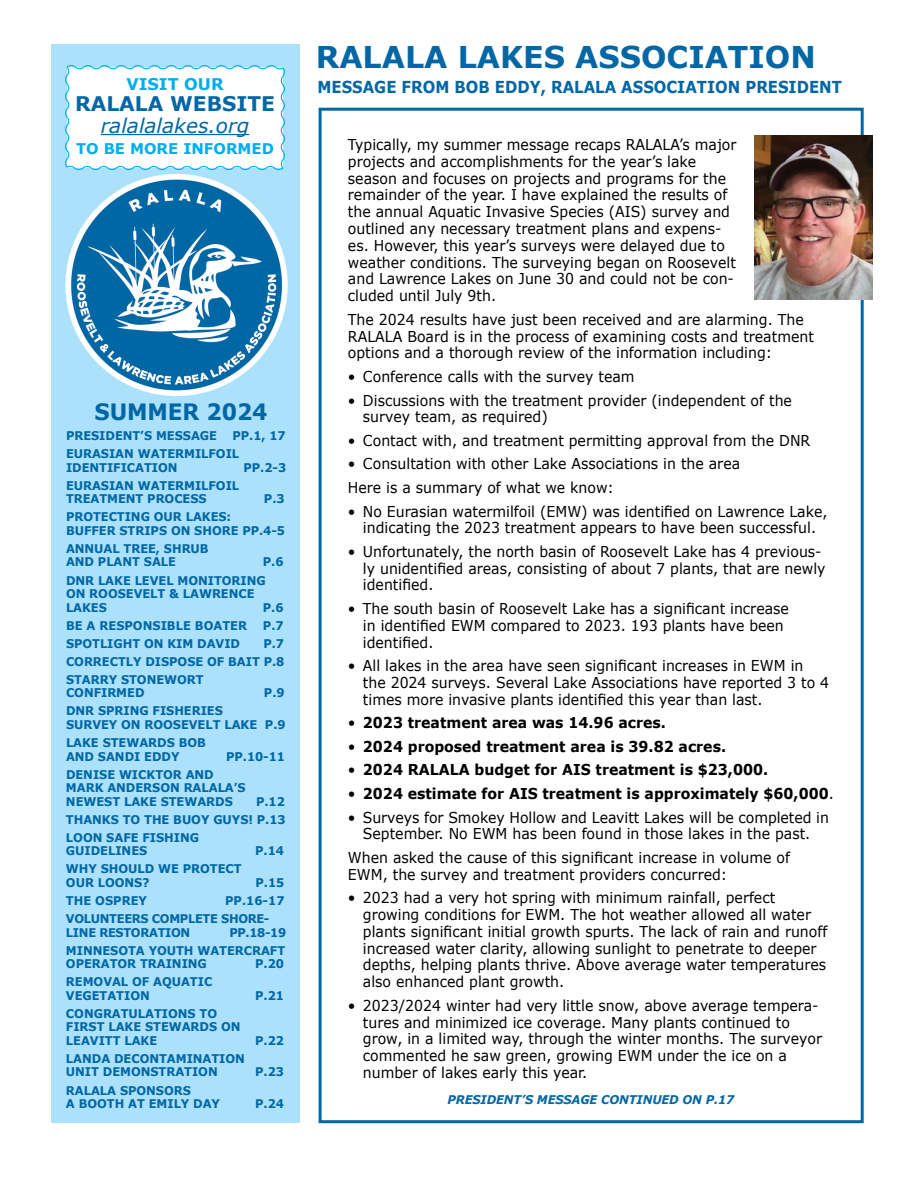
<style>
.page{position:relative;width:918px;height:1188px;background:#fff}
.page>*{position:absolute;margin:0;border:0;box-sizing:border-box;transform-origin:0 0}
.t1{font:700 30px "Verdana";color:#0367a5}
.t2{font:700 22.5px "Verdana";letter-spacing:-.005em;color:#0367a5;scale:.96 1}
.t3{font:italic 20.1px "Verdana";color:#0367a5}
.t4{font:700 20.1px "Verdana";color:#0367a5}
.t5{font:700 16.5px "Verdana";color:#0367a5;scale:.9 1}
.t6{font:700 16.05px "Verdana";color:#00aeef}
.t7{font:15px/16.8px "Verdana";color:#000;scale:.94 1}
.t8{font:700 15px "Verdana";color:#000;scale:.94 1}
.t9{font:700 14.7px "Verdana";color:#00aeef}
.t10{font:700 12px/13.5px "Verdana";letter-spacing:-.005em;color:#0367a5;scale:.96 1}
.t11{font:700 12px/18.1px "Verdana";letter-spacing:-.03em;color:#0367a5;scale:.96 1}
.t12{font:italic 700 12px "Verdana";letter-spacing:-.01em;color:#0367a5;scale:.96 1}
.s1{font-weight:400}
</style>
<div class="page">
<div style="left:319px;top:108px;width:545px;height:1015px;border:3px solid #0367a5"></div>
<div style="left:51px;top:45px;width:248px;height:1078px;background:#abe1fa"></div>
<svg style="left:65px;top:65px;width:220px;height:105px;background:#f1fafd"></svg>
<img style="left:754px;top:136px;width:118px;height:164px">
<img style="left:65px;top:174px;width:222px;height:221px">
<h1 class="t1" style="left:316px;top:37px;width:501px">RALALA LAKES ASSOCIATION</h1>
<p class="t6" style="left:126px;top:74px;width:99px">VISIT OUR</p>
<p class="t5" style="left:317px;top:77px;width:584px">MESSAGE FROM BOB EDDY, RALALA ASSOCIATION PRESIDENT</p>
<h3 class="t4" style="left:75px;top:91px;width:201px">RALALA WEBSITE</h3>
<h3 class="t3" style="left:101px;top:113px;width:150px">ralalalakes.org</h3>
<p class="t9" style="left:76px;top:139px;width:199px">TO BE MORE INFORMED</p>
<p class="t7" style="left:348px;top:136px;width:415px">Typically, my summer message recaps RALALA’s major projects and accomplishments for the year’s lake season and focuses on projects and programs for the remainder of the year. I have explained the results of the annual Aquatic Invasive Species (AIS) survey and outlined any necessary treatment plans and expens&shy;es. However, this year’s surveys were delayed due to weather conditions. The surveying began on Roosevelt and Lawrence Lakes on June 30 and could not be con&shy;cluded until July 9th.</p>
<p class="t7" style="left:348px;top:311px;width:497px">The 2024 results have just been received and are alarming. The<br>RALALA Board is in the process of examining costs and treatment options and a thorough review of the information including:</p>
<p class="t7" style="left:348px;top:368px;width:306px">• Conference calls with the survey team</p>
<p class="t7" style="left:363px;top:392px;width:458px;text-indent:-15px">• Discussions with the treatment provider (independent of the survey team, as required)</p>
<p class="t7" style="left:348px;top:432px;width:494px">• Contact with, and treatment permitting approval from the DNR</p>
<p class="t7" style="left:348px;top:452px;width:419px;line-height:23.5px">• Consultation with other Lake Associations in the area<br>Here is a summary of what we know:</p>
<p class="t7" style="left:348px;top:503px;width:512px;text-align:center">• No Eurasian watermilfoil (EMW) was identified on Lawrence Lake, indicating the 2023 treatment appears to have been successful.</p>
<p class="t7" style="left:363px;top:543px;width:494px;text-indent:-15px">• Unfortunately, the north basin of Roosevelt Lake has 4 previous&shy;ly unidentified areas, consisting of about 7 plants, that are newly identified.</p>
<p class="t7" style="left:363px;top:600px;width:455px;text-indent:-15px">• The south basin of Roosevelt Lake has a significant increase in identified EWM compared to 2023. 193 plants have been identified.</p>
<p class="t7" style="left:363px;top:658px;width:497px;text-indent:-15px">• All lakes in the area have seen significant increases in EWM in the 2024 surveys. Several Lake Associations have reported 3 to 4 times more invasive plants identified this year than last.</p>
<p class="t8" style="left:348px;top:713px;width:340px"><span class="s1">•</span> 2023 treatment area was 14.96 acres.</p>
<p class="t8" style="left:348px;top:737px;width:404px"><span class="s1">•</span> 2024 proposed treatment area is 39.82 acres.</p>
<p class="t8" style="left:348px;top:760px;width:449px"><span class="s1">•</span> 2024 RALALA budget for AIS treatment is $23,000.</p>
<p class="t8" style="left:348px;top:784px;width:519px"><span class="s1">•</span> 2024 estimate for AIS treatment is approximately $60,000<span class="s1">.</span></p>
<p class="t7" style="left:348px;top:809px;width:513px;text-align:center">• Surveys for Smokey Hollow and Leavitt Lakes will be completed in<br>September. No EWM has been found in those lakes in the past.</p>
<p class="t7" style="left:348px;top:849px;width:472px">When asked the cause of this significant increase in volume of<br>EWM, the survey and treatment providers concurred:</p>
<p class="t7" style="left:363px;top:890px;width:496px;text-indent:-15px">• 2023 had a very hot spring with minimum rainfall, perfect growing conditions for EWM. The hot weather allowed all water plants significant initial growth spurts. The lack of rain and runoff increased water clarity, allowing sunlight to penetrate to deeper depths, helping plants thrive. Above average water temperatures also enhanced plant growth.</p>
<p class="t7" style="left:363px;top:997px;width:490px;text-indent:-15px">• 2023/2024 winter had very little snow, above average tempera&shy;tures and minimized ice coverage. Many plants continued to grow, in a limited way, through the winter months. The surveyor commented he saw green, growing EWM under the ice on a number of lakes early this year.</p>
<h2 class="t2" style="left:94px;top:396px;width:182px">SUMMER 2024</h2>
<p class="t10" style="left:66px;top:429px;width:159px">PRESIDENT’S MESSAGE</p>
<p class="t10" style="left:66px;top:427px;width:230px;line-height:18.1px;text-indent:167px">PP.1, 17<br>EURASIAN WATERMILFOIL</p>
<p class="t10" style="left:66px;top:461px;width:118px">IDENTIFICATION</p>
<p class="t10" style="left:244px;top:461px;width:46px">PP.2-3</p>
<p class="t10" style="left:66px;top:479px;width:182px">EURASIAN WATERMILFOIL<br>TREATMENT PROCESS</p>
<p class="t10" style="left:264px;top:492px;width:23px">P.3</p>
<p class="t10" style="left:66px;top:510px;width:230px">PROTECTING OUR LAKES:<br>BUFFER STRIPS ON SHORE PP.4-5</p>
<p class="t10" style="left:66px;top:542px;width:150px">ANNUAL TREE, SHRUB<br>AND PLANT SALE</p>
<p class="t10" style="left:66px;top:553px;width:228px;line-height:18.1px;text-indent:197px">P.6<br>DNR LAKE LEVEL MONITORING</p>
<p class="t10" style="left:66px;top:587px;width:198px">ON ROOSEVELT &amp; LAWRENCE<br>LAKES</p>
<p class="t10" style="left:263px;top:600px;width:23px">P.6</p>
<p class="t10" style="left:66px;top:619px;width:190px">BE A RESPONSIBLE BOATER</p>
<p class="t10" style="left:263px;top:619px;width:23px">P.7</p>
<p class="t10" style="left:66px;top:637px;width:183px">SPOTLIGHT ON KIM DAVID</p>
<p class="t10" style="left:66px;top:634px;width:229px;line-height:18.1px;text-align:justify;text-indent:197px">P.7<br>CORRECTLY DISPOSE OF BAIT P.8<br>STARRY STONEWORT</p>
<p class="t10" style="left:66px;top:686px;width:83px">CONFIRMED</p>
<p class="t10" style="left:264px;top:686px;width:23px">P.9</p>
<p class="t10" style="left:66px;top:704px;width:230px">DNR SPRING FISHERIES<br>SURVEY ON ROOSEVELT LAKE P.9</p>
<p class="t10" style="left:66px;top:736px;width:147px">LAKE STEWARDS BOB<br>AND SANDI EDDY</p>
<p class="t10" style="left:226px;top:750px;width:63px">PP.10-11</p>
<p class="t10" style="left:66px;top:768px;width:189px">DENISE WICKTOR AND<br>MARK ANDERSON RALALA’S<br>NEWEST LAKE STEWARDS</p>
<p class="t10" style="left:66px;top:792px;width:230px;line-height:18.1px;text-align:justify;text-indent:190px">P.12<br>THANKS TO THE BUOY GUYS! P.13<br>LOON SAFE FISHING</p>
<p class="t10" style="left:66px;top:844px;width:86px">GUIDELINES</p>
<p class="t10" style="left:255px;top:844px;width:32px">P.14</p>
<p class="t10" style="left:66px;top:862px;width:185px">WHY SHOULD WE PROTECT<br>OUR LOONS?</p>
<p class="t10" style="left:256px;top:876px;width:32px">P.15</p>
<p class="t10" style="left:66px;top:894px;width:86px">THE OSPREY</p>
<p class="t11" style="left:66px;top:892px;width:229px;text-indent:159px">PP.16-17<br>VOLUNTEERS COMPLETE SHORE-</p>
<p class="t11" style="left:66px;top:923px;width:131px">LINE RESTORATION</p>
<p class="t10" style="left:66px;top:923px;width:231px;line-height:18.1px;text-align:right">PP.18-19<br>MINNESOTA YOUTH WATERCRAFT</p>
<p class="t10" style="left:66px;top:957px;width:148px">OPERATOR TRAINING</p>
<p class="t10" style="left:255px;top:957px;width:32px">P.20</p>
<p class="t10" style="left:66px;top:975px;width:154px">REMOVAL OF AQUATIC<br>VEGETATION</p>
<p class="t10" style="left:255px;top:989px;width:32px">P.21</p>
<p class="t10" style="left:66px;top:1007px;width:183px">CONGRATULATIONS TO<br>FIRST LAKE STEWARDS ON<br>LEAVITT LAKE</p>
<p class="t10" style="left:255px;top:1034px;width:32px">P.22</p>
<p class="t10" style="left:66px;top:1052px;width:188px">LANDA DECONTAMINATION<br>UNIT DEMONSTRATION</p>
<p class="t10" style="left:255px;top:1065px;width:32px">P.23</p>
<p class="t10" style="left:66px;top:1084px;width:162px">RALALA SPONSORS<br>A BOOTH AT EMILY DAY</p>
<p class="t10" style="left:255px;top:1097px;width:32px">P.24</p>
<p class="t12" style="left:448px;top:1092px;width:300px">PRESIDENT’S MESSAGE CONTINUED ON P.17</p>
</div>
